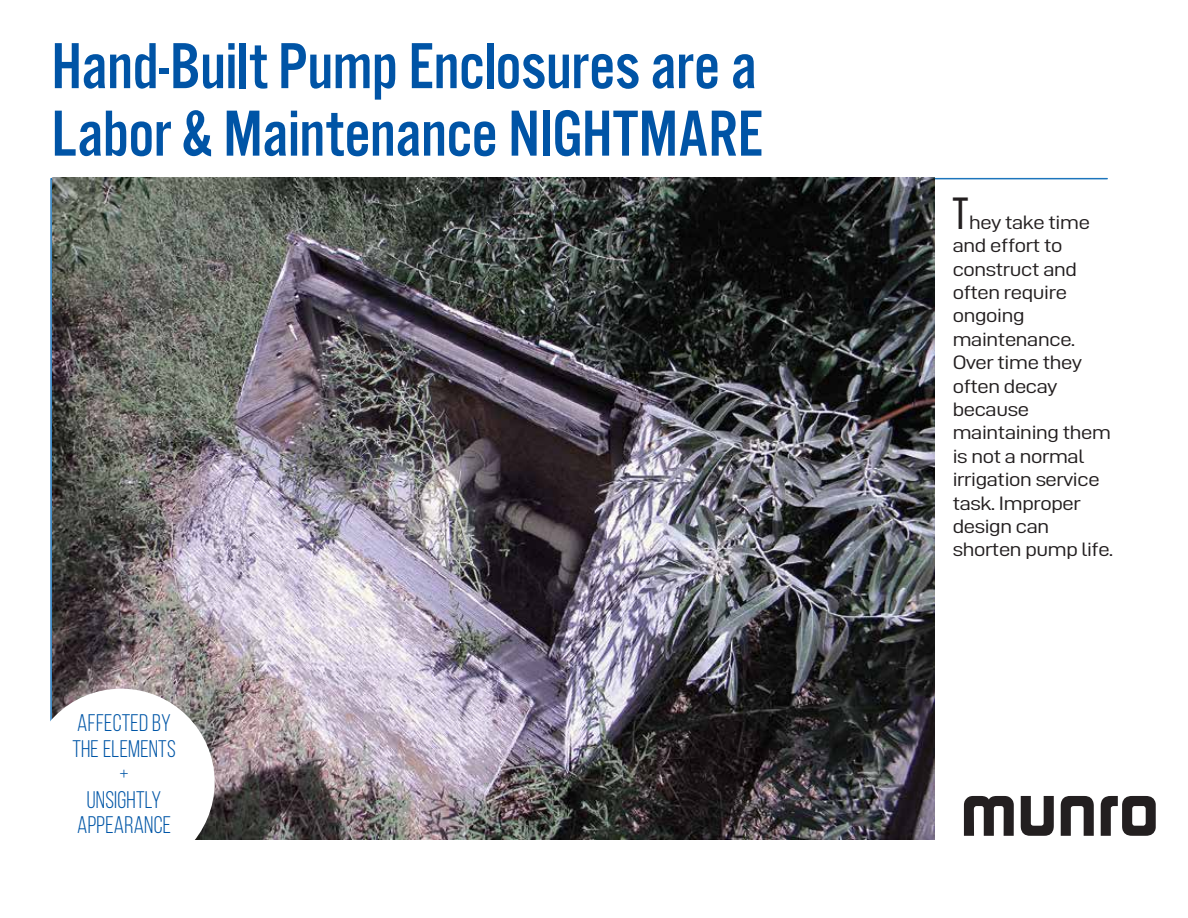
<style>
.page{position:relative;width:1188px;height:918px;background:#fff}
.page>*{position:absolute;margin:0;border:0;box-sizing:border-box;transform-origin:0 0}
.t1{font:700 73.8px "Dicot";color:#231f20}
.t2{font:67.5px/67.5px "Alternate Got No 3 D";letter-spacing:-.01em;color:#0054a6}
.t3{font:45px "Bebas Neue";color:#231f20}
.t4{font:24px/25.5px "Bebas Neue";letter-spacing:.01em;color:#0056a7;text-align:center}
.t5{font:19.5px/23.4px "D DIN";letter-spacing:-.045em;color:#231f20;scale:1.22 1}
</style>
<div class="page">
<img style="left:52px;top:178px;width:883px;height:662px">
<div style="left:27px;top:689px;width:188px;height:187px;background:#fff;border-radius:50%"></div>
<h2 class="t2" style="left:51px;top:32px;width:713px">Hand-Built Pump Enclosures are a<br>Labor &amp; Maintenance NIGHTMARE</h2>
<p class="t4" style="left:72px;top:710px;width:105px">AFFECTED BY<br>THE ELEMENTS +<br>UNSIGHTLY<br>APPEARANCE</p>
<h3 class="t3" style="left:952px;top:189px;width:18px">T</h3>
<p class="t5" style="left:952px;top:210px;width:134px;text-indent:16px">hey take time and effort to construct and often require ongoing maintenance.<br>Over time they often decay because maintaining them is not a normal irrigation service task. Improper design can shorten pump life.</p>
<h1 class="t1" style="left:960px;top:774px;width:200px">munro</h1>
</div>
